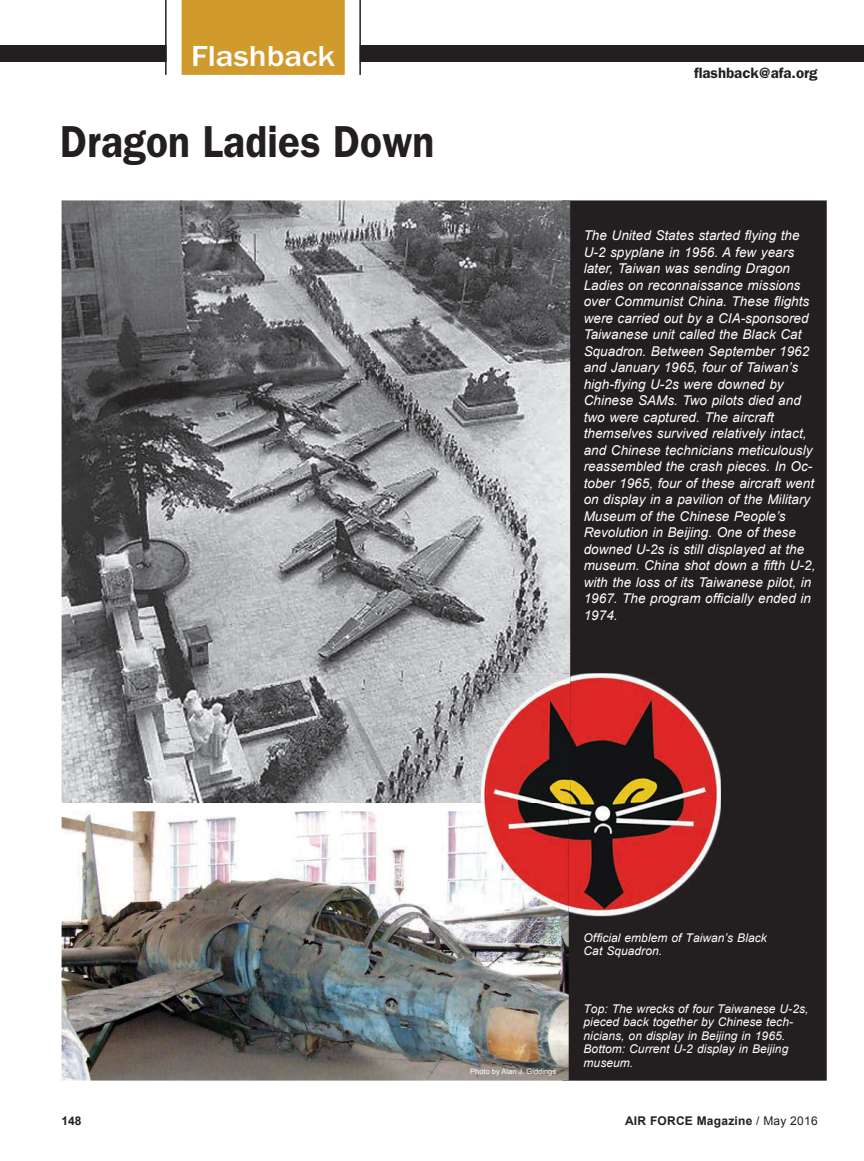
<style>
.page{position:relative;width:864px;height:1161px;background:#fff}
.page>*{position:absolute;margin:0;border:0;box-sizing:border-box;transform-origin:0 0}
.t1{font:600 45px "Franklin Gothic";letter-spacing:.005em;color:#231f20;scale:.9 1}
.t2{font:500 30px "Franklin Gothic";color:#fff;scale:1.1 1}
.t3{font:600 15px "Franklin Gothic";color:#231f20}
.t4{font:italic 13.5px/16.5px "Arial";letter-spacing:.005em;color:#fff}
.t5{font:italic 12px/13.5px "Arial";letter-spacing:.005em;color:#fff}
.t6{font:700 12px "Arial";letter-spacing:.02em;color:#231f20}
.t7{font:7.5px "Arial";color:#fff}
.s1{font-weight:400}
</style>
<div class="page">
<div style="left:562px;top:200px;width:265px;height:881px;background:#231f20"></div>
<div style="left:0;top:45px;width:864px;height:16px;background:#231f20"></div>
<svg style="left:167px;top:0;width:192px;height:75px;background:#d6a94a"></svg>
<hr style="left:359px;top:0;width:2px;height:75px;background:#231f20">
<hr style="left:165px;top:0;width:2px;height:75px;background:#231f20">
<img style="left:62px;top:200px;width:508px;height:603px">
<img style="left:62px;top:811px;width:507px;height:269px">
<img style="left:484px;top:803px;width:78px;height:8px">
<img style="left:564px;top:673px;width:157px;height:248px">
<svg style="left:562px;top:803px;width:2px;height:8px"></svg>
<img style="left:473px;top:673px;width:97px;height:130px">
<img style="left:473px;top:811px;width:96px;height:110px">
<h2 class="t2" style="left:191px;top:39px;width:132px">Flashback</h2>
<h1 class="t1" style="left:60px;top:115px;width:417px">Dragon Ladies Down</h1>
<p class="t3" style="left:694px;top:64px;width:125px">flashback@afa.org</p>
<p class="t4" style="left:584px;top:227px;width:233px">The United States started flying the U-2 spyplane in 1956. A few years later, Taiwan was sending Dragon Ladies on reconnaissance missions over Communist China. These flights were carried out by a CIA-sponsored Taiwanese unit called the Black Cat Squadron. Between September 1962 and January 1965, four of Taiwan’s high-flying U-2s were downed by Chinese SAMs. Two pilots died and two were captured. The aircraft themselves survived relatively intact, and Chinese technicians meticulously reassembled the crash pieces. In Oc&shy;tober 1965, four of these aircraft went on display in a pavilion of the Military Museum of the Chinese People’s Revolution in Beijing. One of these downed U-2s is still displayed at the museum. China shot down a fifth U-2, with the loss of its Taiwanese pilot, in 1967. The program officially ended in 1974.</p>
<p class="t7" style="left:470px;top:1067px;width:87px">Photo by Alan J. Giddings</p>
<p class="t5" style="left:583px;top:931px;width:185px">Official emblem of Taiwan’s Black<br>Cat Squadron.</p>
<p class="t5" style="left:583px;top:1001px;width:226px">Top: The wrecks of four Taiwanese U-2s, pieced back together by Chinese tech&shy;nicians, on display in Beijing in 1965.<br>Bottom: Current U-2 display in Beijing museum.</p>
<p class="t6" style="left:61px;top:1113px;width:22px">148</p>
<p class="t6" style="left:625px;top:1113px;width:194px">AIR FORCE Magazine <span class="s1">/ May 2016</span></p>
</div>
